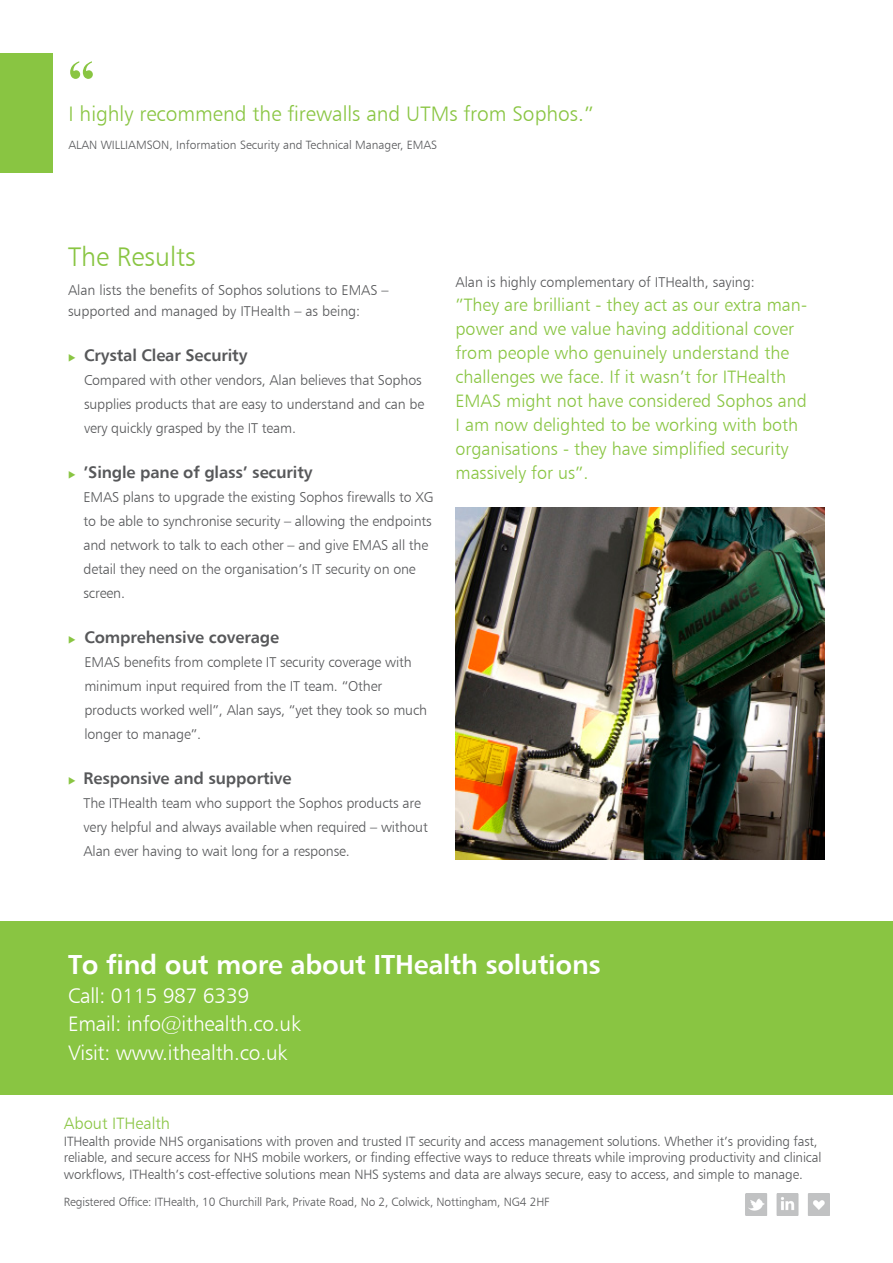
<style>
.page{position:relative;width:893px;height:1263px;background:#fff}
.page>*{position:absolute;margin:0;border:0;box-sizing:border-box;transform-origin:0 0}
.t1{font:700 54px "Times New Roman";color:#89c542}
.t2{font:27px "Humanist 777 BT Bold B";letter-spacing:-.01em;color:#fff}
.t3{font:27px "Humanist 777 BT Light B";color:#89c542}
.t4{font:21px/28.5px "Humanist 777 BT Light B";letter-spacing:-.01em;color:#fff}
.t5{font:21px "Humanist 777 BT Light B";color:#89c542}
.t6{font:18px/24px "Humanist 777 BT Light B";color:#89c542}
.t7{font:16.5px "Humanist 777 BT Bold B";letter-spacing:-.01em;color:#57585a}
.t8{font:16.5px "Humanist 777 BT Light B";color:#89c542}
.t9{font:14.25px/24px "Humanist 777 BT Light B";letter-spacing:-.01em;color:#57585a}
.t10{font:13.5px/16.5px "Humanist 777 BT Light B";letter-spacing:-.01em;color:#57585a}
.t11{font:12px "Humanist 777 BT Light B";letter-spacing:-.01em;color:#57585a}
.s1{color:#89c542}
</style>
<div class="page">
<img style="left:746px;top:1193px;width:83px;height:22px">
<div style="left:0;top:921px;width:893px;height:174px;background:#89c542"></div>
<div style="left:0;top:53px;width:52px;height:119px;background:#89c542"></div>
<img style="left:455px;top:507px;width:370px;height:353px">
<p class="t1" style="left:68px;top:41px;width:28px">“</p>
<p class="t5" style="left:69px;top:101px;width:527px">I highly recommend the firewalls and UTMs from Sophos.”</p>
<p class="t11" style="left:69px;top:138px;width:370px">ALAN WILLIAMSON, Information Security and Technical Manager, EMAS</p>
<p class="t3" style="left:68px;top:240px;width:129px">The Results</p>
<p class="t9" style="left:68px;top:280px;width:322px;line-height:21px">Alan lists the benefits of Sophos solutions to EMAS – supported and managed by ITHealth – as being:</p>
<p class="t7" style="left:68px;top:345px;width:181px"><span class="s1">◆</span> Crystal Clear Security</p>
<p class="t9" style="left:84px;top:368px;width:342px">Compared with other vendors, Alan believes that Sophos supplies products that are easy to understand and can be very quickly grasped by the IT team.</p>
<p class="t7" style="left:68px;top:462px;width:246px"><span class="s1">◆</span> ’Single pane of glass’ security</p>
<p class="t9" style="left:84px;top:485px;width:352px">EMAS plans to upgrade the existing Sophos firewalls to XG to be able to synchronise security – allowing the endpoints and network to talk to each other – and give EMAS all the detail they need on the organisation’s IT security on one screen.</p>
<p class="t7" style="left:68px;top:627px;width:213px"><span class="s1">◆</span> Comprehensive coverage</p>
<p class="t9" style="left:84px;top:650px;width:344px">EMAS benefits from complete IT security coverage with minimum input required from the IT team. “Other products worked well”, Alan says, “yet they took so much longer to manage”.</p>
<p class="t7" style="left:68px;top:768px;width:225px"><span class="s1">◆</span> Responsive and supportive</p>
<p class="t9" style="left:84px;top:791px;width:346px">The ITHealth team who support the Sophos products are very helpful and always available when required – without<br>Alan ever having to wait long for a response.</p>
<p class="t9" style="left:455px;top:270px;width:301px">Alan is highly complementary of ITHealth, saying:</p>
<p class="t6" style="left:455px;top:292px;width:353px">”They are brilliant - they act as our extra man&shy;power and we value having additional cover from people who genuinely understand the challenges we face. If it wasn’t for ITHealth EMAS might not have considered Sophos and I am now delighted to be working with both organisations - they have simplified security massively for us”.</p>
<p class="t2" style="left:68px;top:948px;width:534px">To find out more about ITHealth solutions</p>
<p class="t4" style="left:68px;top:981px;width:234px">Call: 0115 987 6339<br>Email: info@ithealth.co.uk<br>Visit: www.ithealth.co.uk</p>
<p class="t8" style="left:64px;top:1113px;width:108px">About ITHealth</p>
<p class="t10" style="left:64px;top:1132px;width:759px">ITHealth provide NHS organisations with proven and trusted IT security and access management solutions. Whether it’s providing fast, reliable, and secure access for NHS mobile workers, or finding effective ways to reduce threats while improving productivity and clinical workflows, ITHealth’s cost-effective solutions mean NHS systems and data are always secure, easy to access, and simple to manage.</p>
<p class="t11" style="left:64px;top:1194px;width:487px">Registered Office: ITHealth, 10 Churchill Park, Private Road, No 2, Colwick, Nottingham, NG4 2HF</p>
</div>
